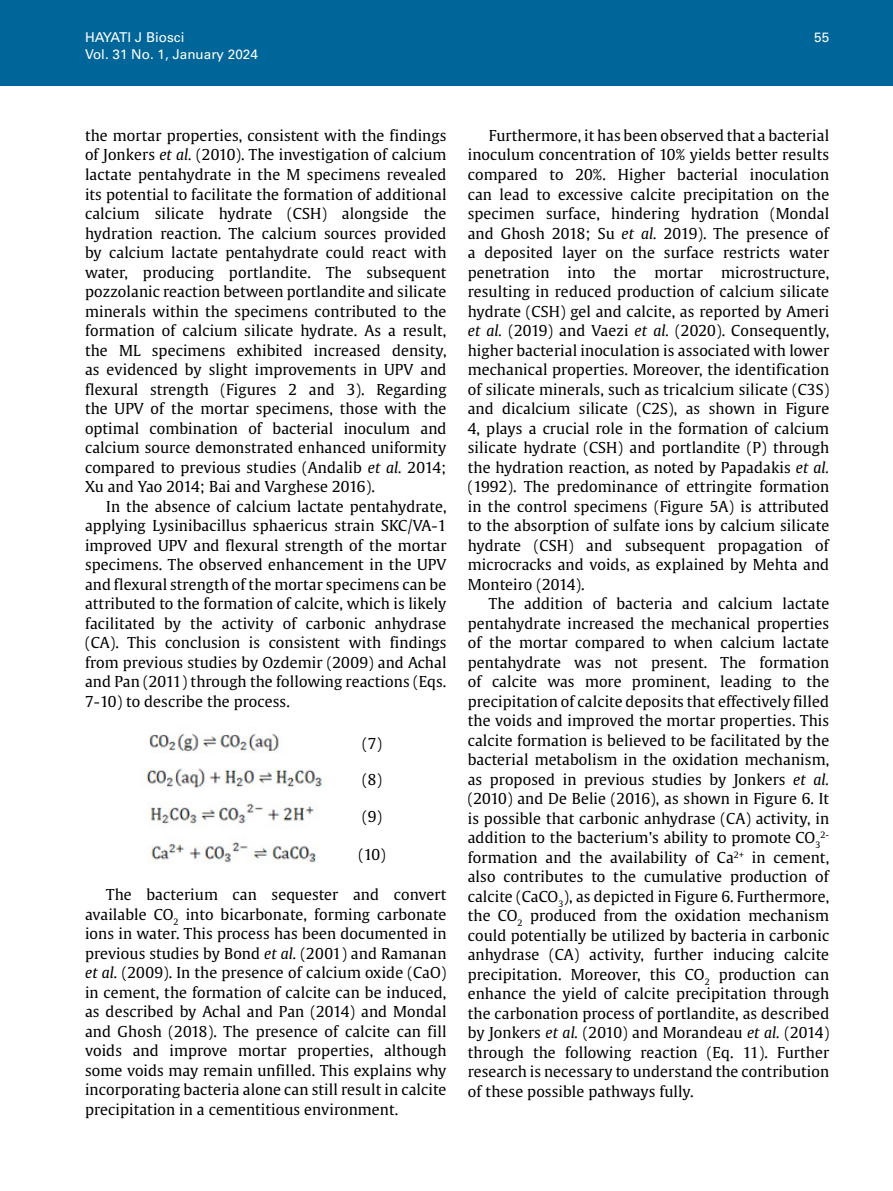
<style>
.page{position:relative;width:893px;height:1191px;background:#fff}
.page>*{position:absolute;margin:0;border:0;box-sizing:border-box;transform-origin:0 0}
.t1{font:15px/19.5px "Gulliver";letter-spacing:.005em;color:#000;text-align:justify}
.t2{font:13.5px "Univers LT Std";color:#fff}
.t3{font:8.7px "Gulliver";color:#000}
.s1{font-style:italic}
</style>
<div class="page">
<img style="left:149px;top:733px;width:131px;height:20px">
<img style="left:146px;top:768px;width:181px;height:20px">
<img style="left:150px;top:801px;width:164px;height:26px">
<img style="left:151px;top:842px;width:165px;height:21px">
<div style="left:0;top:0;width:893px;height:85px;background:#069"></div>
<p class="t2" style="left:85px;top:30px;width:101px">HAYATI J Biosci</p>
<p class="t2" style="left:814px;top:30px;width:17px">55</p>
<p class="t2" style="left:85px;top:46px;width:174px">Vol. 31 No. 1, January 2024</p>
<p class="t1" style="left:85px;top:126px;width:363px">the mortar properties, consistent with the findings of Jonkers <span class="s1">et al.</span> (2010). The investigation of calcium lactate pentahydrate in the M specimens revealed its potential to facilitate the formation of additional calcium silicate hydrate (CSH) alongside the hydration reaction. The calcium sources provided by calcium lactate pentahydrate could react with water, producing portlandite. The subsequent pozzolanic reaction between portlandite and silicate minerals within the specimens contributed to the formation of calcium silicate hydrate. As a result, the ML specimens exhibited increased density, as evidenced by slight improvements in UPV and flexural strength (Figures 2 and 3). Regarding the UPV of the mortar specimens, those with the optimal combination of bacterial inoculum and calcium source demonstrated enhanced uniformity compared to previous studies (Andalib <span class="s1">et al.</span> 2014; Xu and Yao 2014; Bai and Varghese 2016).</p>
<p class="t1" style="left:85px;top:496px;width:363px;text-indent:21px">In the absence of calcium lactate pentahydrate, applying Lysinibacillus sphaericus strain SKC/VA-1 improved UPV and flexural strength of the mortar specimens. The observed enhancement in the UPV and flexural strength of the mortar specimens can be attributed to the formation of calcite, which is likely facilitated by the activity of carbonic anhydrase (CA). This conclusion is consistent with findings from previous studies by Ozdemir (2009) and Achal and Pan (2011) through the following reactions (Eqs.<br>7-10) to describe the process.</p>
<p class="t1" style="left:362px;top:734px;width:21px">(7)</p>
<p class="t1" style="left:362px;top:770px;width:21px">(8)</p>
<p class="t1" style="left:362px;top:807px;width:21px">(9)</p>
<p class="t1" style="left:358px;top:844px;width:29px">(10)</p>
<p class="t1" style="left:85px;top:885px;width:363px;text-indent:21px">The bacterium can sequester and convert available CO<sub>2</sub> into bicarbonate, forming carbonate ions in water. This process has been documented in previous studies by Bond <span class="s1">et al.</span> (2001) and Ramanan <span class="s1">et al.</span> (2009). In the presence of calcium oxide (CaO) in cement, the formation of calcite can be induced, as described by Achal and Pan (2014) and Mondal and Ghosh (2018). The presence of calcite can fill voids and improve mortar properties, although some voids may remain unfilled. This explains why incorporating bacteria alone can still result in calcite precipitation in a cementitious environment.</p>
<p class="t1" style="left:468px;top:126px;width:363px;text-indent:21px">Furthermore, it has been observed that a bacterial inoculum concentration of 10% yields better results compared to 20%. Higher bacterial inoculation can lead to excessive calcite precipitation on the specimen surface, hindering hydration (Mondal and Ghosh 2018; Su <span class="s1">et al.</span> 2019). The presence of a deposited layer on the surface restricts water penetration into the mortar microstructure, resulting in reduced production of calcium silicate hydrate (CSH) gel and calcite, as reported by Ameri <span class="s1">et al.</span> (2019) and Vaezi <span class="s1">et al.</span> (2020). Consequently, higher bacterial inoculation is associated with lower mechanical properties. Moreover, the identification of silicate minerals, such as tricalcium silicate (C3S) and dicalcium silicate (C2S), as shown in Figure 4, plays a crucial role in the formation of calcium silicate hydrate (CSH) and portlandite (P) through the hydration reaction, as noted by Papadakis <span class="s1">et al. </span>(1992). The predominance of ettringite formation in the control specimens (Figure 5A) is attributed to the absorption of sulfate ions by calcium silicate hydrate (CSH) and subsequent propagation of microcracks and voids, as explained by Mehta and Monteiro (2014).</p>
<p class="t1" style="left:468px;top:594px;width:363px;text-indent:21px">The addition of bacteria and calcium lactate pentahydrate increased the mechanical properties of the mortar compared to when calcium lactate pentahydrate was not present. The formation of calcite was more prominent, leading to the precipitation of calcite deposits that effectively filled the voids and improved the mortar properties. This calcite formation is believed to be facilitated by the bacterial metabolism in the oxidation mechanism, as proposed in previous studies by Jonkers <span class="s1">et al. </span>(2010) and De Belie (2016), as shown in Figure 6. It is possible that carbonic anhydrase (CA) activity, in addition to the bacterium's ability to promote CO<sub>3</sub></p>
<p class="t3" style="left:820px;top:829px;width:10px">2-</p>
<p class="t1" style="left:468px;top:847px;width:363px">formation and the availability of Ca<sup>2+</sup> in cement, also contributes to the cumulative production of calcite (CaCO<sub>3</sub>), as depicted in Figure 6. Furthermore, the CO<sub>2</sub> produced from the oxidation mechanism could potentially be utilized by bacteria in carbonic anhydrase (CA) activity, further inducing calcite precipitation. Moreover, this CO<sub>2</sub> production can enhance the yield of calcite precipitation through the carbonation process of portlandite, as described by Jonkers <span class="s1">et al.</span> (2010) and Morandeau <span class="s1">et al.</span> (2014) through the following reaction (Eq. 11). Further research is necessary to understand the contribution of these possible pathways fully.</p>
</div>
